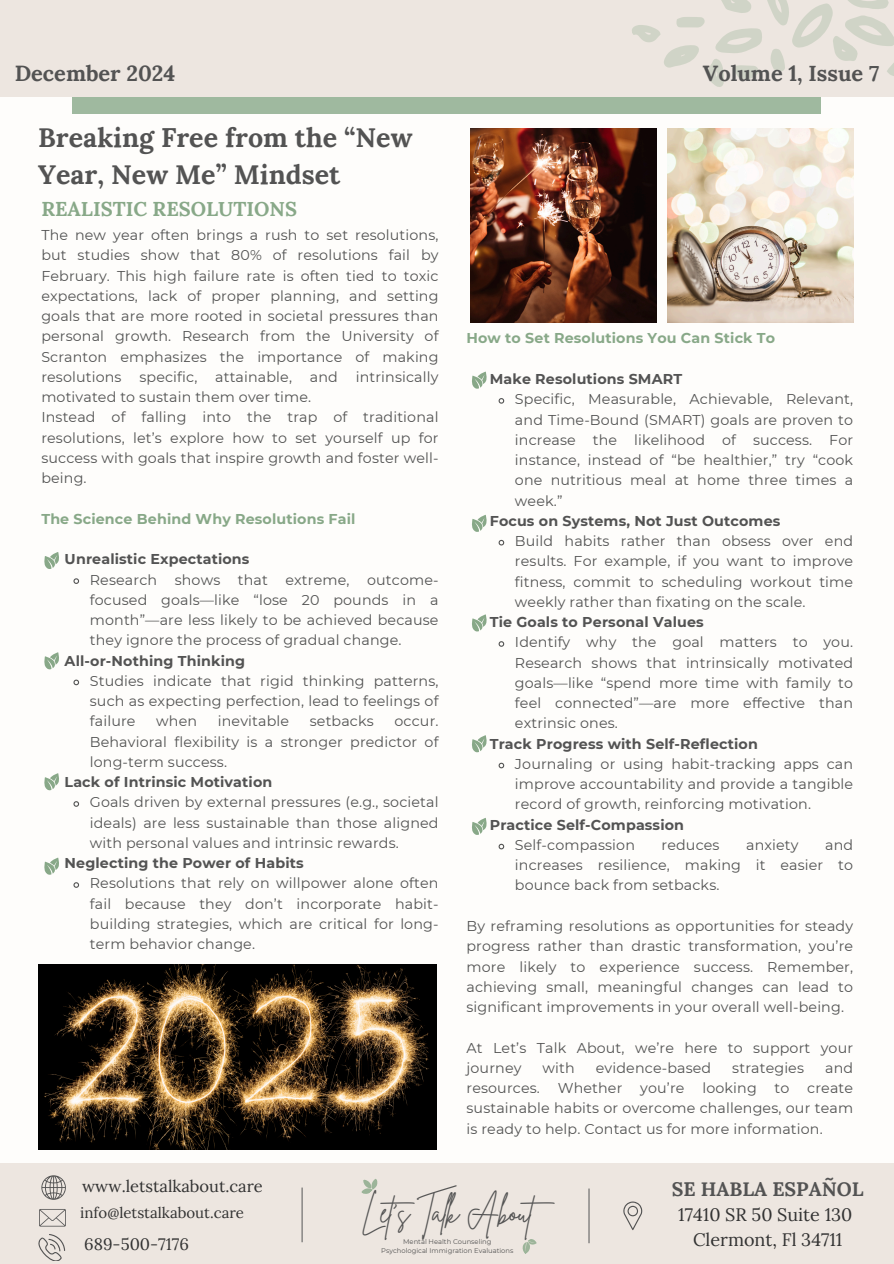
<style>
.page{position:relative;width:894px;height:1264px;background:#fff}
.page>*{position:absolute;margin:0;border:0;box-sizing:border-box;transform-origin:0 0}
.t1{font:30.6px "Brittany Signature";letter-spacing:-.03em;color:#535353}
.t2{font:700 26.85px/37.2px "Lora";color:#535353}
.t3{font:700 21.75px "Lora";color:#535353}
.t4{font:700 19.95px "Lora";color:#88a888}
.t5{font:700 19.5px "Lora";color:#535353}
.t6{font:18px/24.8px "Lora";color:#323232;text-align:center}
.t7{font:16.5px "Lora";color:#323232}
.t8{font:15px "Lora";color:#323232}
.t9{font:14.25px/20.2px "Montserrat";letter-spacing:.01em;color:#535353;text-align:justify}
.t10{font:700 14.25px "Montserrat";letter-spacing:.01em;color:#535353}
.t11{font:700 14.25px "Montserrat";letter-spacing:.01em;color:#88a888}
.t12{font:6.75px/9px "Montserrat";color:#535353;text-align:center}
</style>
<div class="page">
<div style="left:0;top:0;width:893px;height:1263px;background:#fefdfb"></div>
<img style="left:471px;top:128px;width:185px;height:195px">
<img style="left:667px;top:128px;width:186px;height:195px">
<div style="left:0;top:1163px;width:893px;height:100px;background:#ede6e0"></div>
<div style="left:73px;top:33px;width:747px;height:81px;background:#9fb99f"></div>
<div style="left:0;top:0;width:893px;height:96px;background:#ede6e0"></div>
<svg style="left:39px;top:1209px;width:27px;height:17px"></svg>
<svg style="left:38px;top:1234px;width:27px;height:26px"></svg>
<svg style="left:623px;top:1201px;width:19px;height:29px"></svg>
<svg style="left:41px;top:1175px;width:25px;height:24px"></svg>
<svg style="left:361px;top:1179px;width:17px;height:15px"></svg>
<svg style="left:522px;top:1239px;width:15px;height:15px"></svg>
<hr style="left:588px;top:1188px;width:1px;height:55px;background:#666">
<hr style="left:301px;top:1187px;width:1px;height:55px;background:#666">
<svg style="left:632px;top:0;width:261px;height:87px"></svg>
<img style="left:38px;top:964px;width:398px;height:185px">
<svg style="left:73px;top:578px;width:7px;height:6px"></svg>
<svg style="left:73px;top:679px;width:7px;height:7px"></svg>
<svg style="left:73px;top:801px;width:6px;height:6px"></svg>
<svg style="left:73px;top:882px;width:7px;height:6px"></svg>
<svg style="left:498px;top:398px;width:7px;height:6px"></svg>
<svg style="left:498px;top:539px;width:7px;height:7px"></svg>
<svg style="left:498px;top:641px;width:7px;height:6px"></svg>
<svg style="left:498px;top:762px;width:7px;height:7px"></svg>
<svg style="left:498px;top:843px;width:7px;height:7px"></svg>
<svg style="left:44px;top:552px;width:15px;height:17px"></svg>
<svg style="left:44px;top:652px;width:15px;height:18px"></svg>
<svg style="left:44px;top:773px;width:15px;height:17px"></svg>
<svg style="left:44px;top:857px;width:15px;height:18px"></svg>
<svg style="left:472px;top:371px;width:15px;height:18px"></svg>
<svg style="left:472px;top:515px;width:15px;height:17px"></svg>
<svg style="left:472px;top:614px;width:15px;height:18px"></svg>
<svg style="left:472px;top:735px;width:15px;height:17px"></svg>
<svg style="left:472px;top:818px;width:15px;height:17px"></svg>
<p class="t3" style="left:15px;top:59px;width:162px">December 2024</p>
<p class="t3" style="left:702px;top:59px;width:178px">Volume 1, Issue 7</p>
<p class="t2" style="left:38px;top:118px;width:375px">Breaking Free from the “New<br>Year, New Me” Mindset</p>
<p class="t4" style="left:41px;top:196px;width:257px">REALISTIC RESOLUTIONS</p>
<h2 class="t9" style="left:41px;top:225px;width:398px">The new year often brings a rush to set resolutions, but studies show that 80% of resolutions fail by February. This high failure rate is often tied to toxic expectations, lack of proper planning, and setting goals that are more rooted in societal pressures than personal growth. Research from the University of Scranton emphasizes the importance of making resolutions</h2>
<h2 class="t9" style="left:139px;top:366px;width:59px">specific,</h2>
<h2 class="t9" style="left:215px;top:366px;width:78px">attainable,</h2>
<h2 class="t9" style="left:310px;top:366px;width:29px">and</h2>
<h2 class="t9" style="left:355px;top:366px;width:84px">intrinsically</h2>
<h2 class="t9" style="left:41px;top:387px;width:271px">motivated to sustain them over time.</h2>
<p class="t9" style="left:41px;top:407px;width:398px">Instead of falling into the trap of traditional resolutions, let’s explore how to set yourself up for success with goals that inspire growth and foster well&shy;being.</p>
<h3 class="t11" style="left:41px;top:510px;width:315px">The Science Behind Why Resolutions Fail</h3>
<p class="t10" style="left:65px;top:550px;width:186px">Unrealistic Expectations</p>
<p class="t9" style="left:90px;top:569px;width:350px">Research shows that extreme, outcome&shy;focused goals—like “lose 20 pounds in a month”—are less likely to be achieved because they ignore the process of gradual change.</p>
<h6 class="t10" style="left:65px;top:651px;width:182px">All-or-Nothing Thinking</h6>
<h6 class="t9" style="left:90px;top:670px;width:350px">Studies indicate that rigid thinking patterns, such as expecting perfection, lead to feelings of failure</h6>
<h6 class="t9" style="left:156px;top:711px;width:42px">when</h6>
<h6 class="t9" style="left:218px;top:711px;width:73px">inevitable</h6>
<h6 class="t9" style="left:310px;top:711px;width:65px">setbacks</h6>
<h6 class="t9" style="left:90px;top:711px;width:350px;text-indent:304px">occur.<br>Behavioral flexibility is a stronger predictor of long-term success.</h6>
<p class="t10" style="left:65px;top:773px;width:209px">Lack of Intrinsic Motivation</p>
<h6 class="t9" style="left:90px;top:792px;width:350px">Goals driven by external pressures (e.g., societal ideals) are less sustainable than those aligned with personal values and intrinsic rewards.</h6>
<p class="t10" style="left:65px;top:854px;width:240px">Neglecting the Power of Habits</p>
<h6 class="t9" style="left:90px;top:873px;width:350px">Resolutions that rely on willpower alone often fail because they don’t incorporate habit&shy;building strategies, which are critical for long&shy;term behavior change.</h6>
<p class="t11" style="left:466px;top:330px;width:310px">How to Set Resolutions You Can Stick To</p>
<h6 class="t10" style="left:489px;top:370px;width:194px">Make Resolutions SMART</h6>
<p class="t9" style="left:515px;top:389px;width:339px">Specific, Measurable, Achievable, Relevant, and Time-Bound (SMART) goals are proven to increase the likelihood of success. For instance, instead of “be healthier,” try “cook one nutritious meal at home three times a week.”</p>
<p class="t10" style="left:489px;top:512px;width:292px">Focus on Systems, Not Just Outcomes</p>
<p class="t9" style="left:515px;top:531px;width:339px">Build habits rather than obsess over end results. For example, if you want to improve fitness, commit to scheduling workout time weekly rather than fixating on the scale.</p>
<p class="t10" style="left:489px;top:613px;width:215px">Tie Goals to Personal Values</p>
<p class="t9" style="left:515px;top:632px;width:339px">Identify why the goal matters to you.<br>Research shows that intrinsically motivated goals—like “spend more time with family to feel connected”—are more effective than extrinsic ones.</p>
<h6 class="t10" style="left:489px;top:735px;width:269px">Track Progress with Self-Reflection</h6>
<h6 class="t9" style="left:515px;top:753px;width:339px">Journaling or using habit-tracking apps can improve accountability and provide a tangible record of growth, reinforcing motivation.</h6>
<p class="t10" style="left:489px;top:816px;width:196px">Practice Self-Compassion</p>
<h6 class="t9" style="left:515px;top:834px;width:121px">Self-compassion</h6>
<h6 class="t9" style="left:661px;top:834px;width:59px">reduces</h6>
<h6 class="t9" style="left:745px;top:834px;width:54px">anxiety</h6>
<h6 class="t9" style="left:515px;top:834px;width:339px;text-indent:310px">and increases resilience, making it easier to bounce back from setbacks.</h6>
<p class="t9" style="left:466px;top:915px;width:388px">By reframing resolutions as opportunities for steady progress rather than drastic transformation, you’re more likely to experience success. Remember, achieving small, meaningful changes can lead to significant improvements in your overall well-being.</p>
<h6 class="t9" style="left:466px;top:1037px;width:388px">At Let’s Talk About, we’re here to support your journey</h6>
<h6 class="t9" style="left:542px;top:1057px;width:34px">with</h6>
<h6 class="t9" style="left:595px;top:1057px;width:117px">evidence-based</h6>
<h6 class="t9" style="left:732px;top:1057px;width:73px">strategies</h6>
<h6 class="t9" style="left:824px;top:1057px;width:29px">and</h6>
<h6 class="t9" style="left:466px;top:1077px;width:75px">resources.</h6>
<h6 class="t9" style="left:557px;top:1077px;width:66px">Whether</h6>
<h6 class="t9" style="left:640px;top:1077px;width:46px">you’re</h6>
<h6 class="t9" style="left:702px;top:1077px;width:56px">looking</h6>
<h6 class="t9" style="left:774px;top:1077px;width:16px">to</h6>
<h6 class="t9" style="left:466px;top:1077px;width:388px;text-indent:341px">create sustainable habits or overcome challenges, our team is ready to help. Contact us for more information.</h6>
<h6 class="t7" style="left:82px;top:1175px;width:182px">www.letstalkabout.care</h6>
<p class="t8" style="left:80px;top:1203px;width:165px">info@letstalkabout.care</p>
<h6 class="t7" style="left:84px;top:1233px;width:106px">689-500-7176</h6>
<h4 class="t1" style="left:361px;top:1191px;width:203px">Let’s Talk About</h4>
<p class="t12" style="left:381px;top:1236px;width:134px">Mental Health Counseling<br>Psychological Immigration Evaluations</p>
<p class="t5" style="left:671px;top:1176px;width:193px">SE HABLA ESPAÑOL</p>
<p class="t6" style="left:678px;top:1202px;width:176px">17410 SR 50 Suite 130<br>Clermont, Fl 34711</p>
</div>
